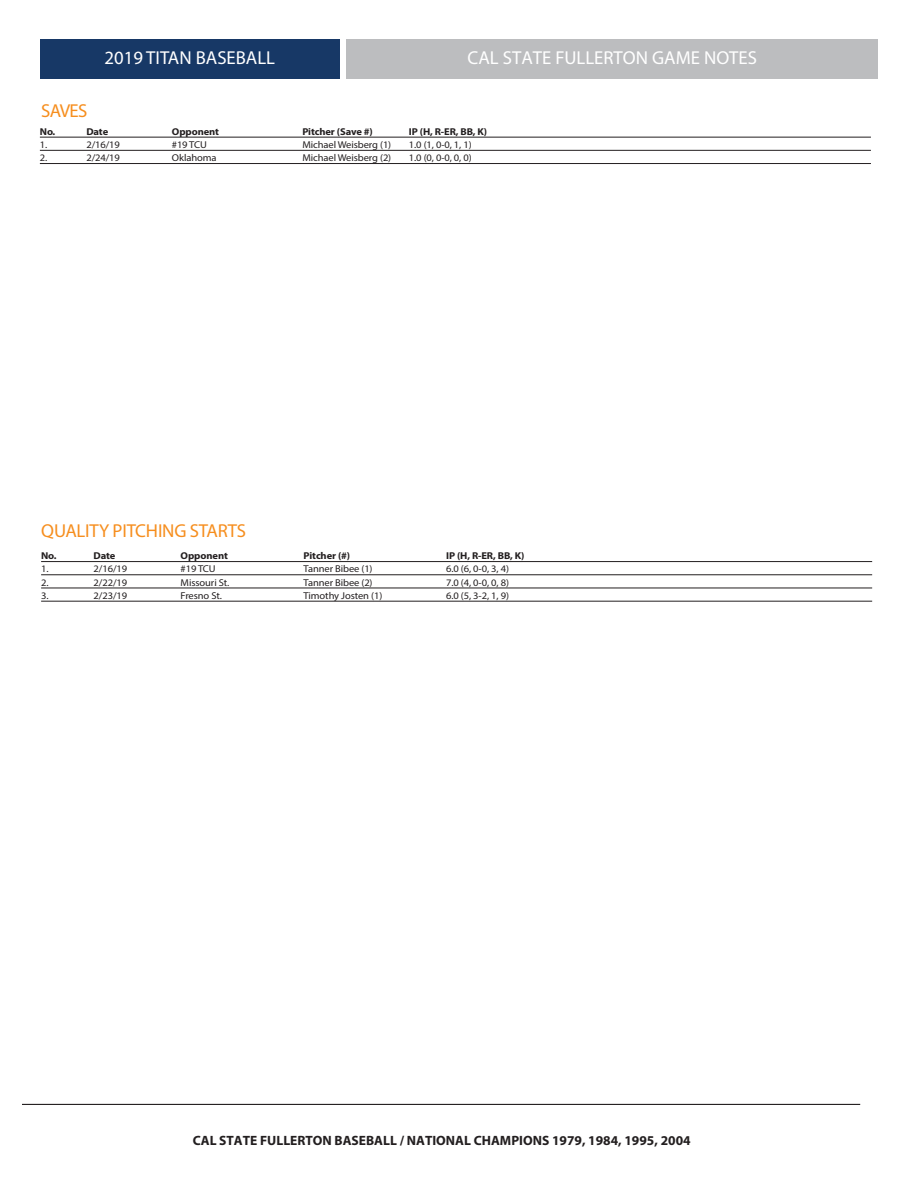
<style>
.page{position:relative;width:918px;height:1188px;background:#fff}
.page>*{position:absolute;margin:0;border:0;box-sizing:border-box;transform-origin:0 0}
.t1{font:18.75px "Myriad Pro";color:#fff}
.t2{font:18.75px "Myriad Pro";letter-spacing:-.01em;color:#f68e1e}
.t3{font:700 13.5px "Myriad Pro";color:#231f20}
.t4{font:9.9px "Myriad Pro";letter-spacing:-.01em;color:#231f20;scale:1.06 1}
.t5{font:700 9.9px "Myriad Pro";letter-spacing:-.01em;color:#231f20;scale:1.06 1}
</style>
<div class="page">
<hr style="left:22px;top:1104px;width:838px;height:1px;background:#231f20">
<div style="left:40px;top:39px;width:300px;height:40px;background:#173866"></div>
<div style="left:346px;top:39px;width:532px;height:40px;background:#bcbdbf"></div>
<hr style="left:40px;top:137px;width:831px;height:1px;background:#231f20">
<hr style="left:40px;top:150px;width:831px;height:1px;background:#231f20">
<hr style="left:40px;top:163px;width:831px;height:1px;background:#231f20">
<hr style="left:41px;top:561px;width:831px;height:1px;background:#231f20">
<hr style="left:41px;top:575px;width:831px;height:1px;background:#231f20">
<hr style="left:41px;top:588px;width:831px;height:1px;background:#231f20">
<hr style="left:41px;top:601px;width:831px;height:1px;background:#231f20">
<p class="t2" style="left:41px;top:99px;width:48px">SAVES</p>
<p class="t1" style="left:105px;top:46px;width:172px">2019 TITAN BASEBALL</p>
<p class="t1" style="left:468px;top:46px;width:291px">CAL STATE FULLERTON GAME NOTES</p>
<p class="t5" style="left:40px;top:125px;width:16px">No.</p>
<p class="t5" style="left:86px;top:125px;width:22px">Date</p>
<p class="t5" style="left:172px;top:125px;width:46px">Opponent</p>
<p class="t5" style="left:302px;top:125px;width:68px">Pitcher (Save #)</p>
<p class="t5" style="left:409px;top:125px;width:75px">IP (H, R-ER, BB, K)</p>
<p class="t4" style="left:40px;top:139px;width:9px">1.</p>
<p class="t4" style="left:86px;top:139px;width:33px">2/16/19</p>
<p class="t4" style="left:172px;top:139px;width:35px">#19 TCU</p>
<p class="t4" style="left:302px;top:139px;width:85px">Michael Weisberg (1)</p>
<p class="t4" style="left:409px;top:139px;width:61px">1.0 (1, 0-0, 1, 1)</p>
<p class="t4" style="left:40px;top:152px;width:9px">2.</p>
<p class="t4" style="left:86px;top:152px;width:33px">2/24/19</p>
<p class="t4" style="left:172px;top:152px;width:44px">Oklahoma</p>
<p class="t4" style="left:302px;top:152px;width:85px">Michael Weisberg (2)</p>
<p class="t4" style="left:409px;top:152px;width:61px">1.0 (0, 0-0, 0, 0)</p>
<p class="t2" style="left:41px;top:519px;width:206px">QUALITY PITCHING STARTS</p>
<p class="t5" style="left:41px;top:549px;width:16px">No.</p>
<p class="t5" style="left:94px;top:549px;width:22px">Date</p>
<p class="t5" style="left:181px;top:549px;width:46px">Opponent</p>
<p class="t5" style="left:304px;top:549px;width:46px">Pitcher (#)</p>
<p class="t5" style="left:446px;top:549px;width:75px">IP (H, R-ER, BB, K)</p>
<p class="t4" style="left:41px;top:563px;width:9px">1.</p>
<p class="t4" style="left:94px;top:563px;width:33px">2/16/19</p>
<p class="t4" style="left:181px;top:563px;width:35px">#19 TCU</p>
<p class="t4" style="left:304px;top:563px;width:67px">Tanner Bibee (1)</p>
<p class="t4" style="left:446px;top:563px;width:61px">6.0 (6, 0-0, 3, 4)</p>
<p class="t4" style="left:41px;top:576px;width:9px">2.</p>
<p class="t4" style="left:94px;top:576px;width:33px">2/22/19</p>
<p class="t4" style="left:181px;top:576px;width:48px">Missouri St.</p>
<p class="t4" style="left:304px;top:576px;width:67px">Tanner Bibee (2)</p>
<p class="t4" style="left:446px;top:576px;width:61px">7.0 (4, 0-0, 0, 8)</p>
<p class="t4" style="left:41px;top:589px;width:9px">3.</p>
<p class="t4" style="left:94px;top:589px;width:33px">2/23/19</p>
<p class="t4" style="left:181px;top:589px;width:41px">Fresno St.</p>
<p class="t4" style="left:304px;top:589px;width:76px">Timothy Josten (1)</p>
<p class="t4" style="left:446px;top:589px;width:61px">6.0 (5, 3-2, 1, 9)</p>
<p class="t3" style="left:193px;top:1132px;width:499px">CAL STATE FULLERTON BASEBALL / NATIONAL CHAMPIONS 1979, 1984, 1995, 2004</p>
</div>
